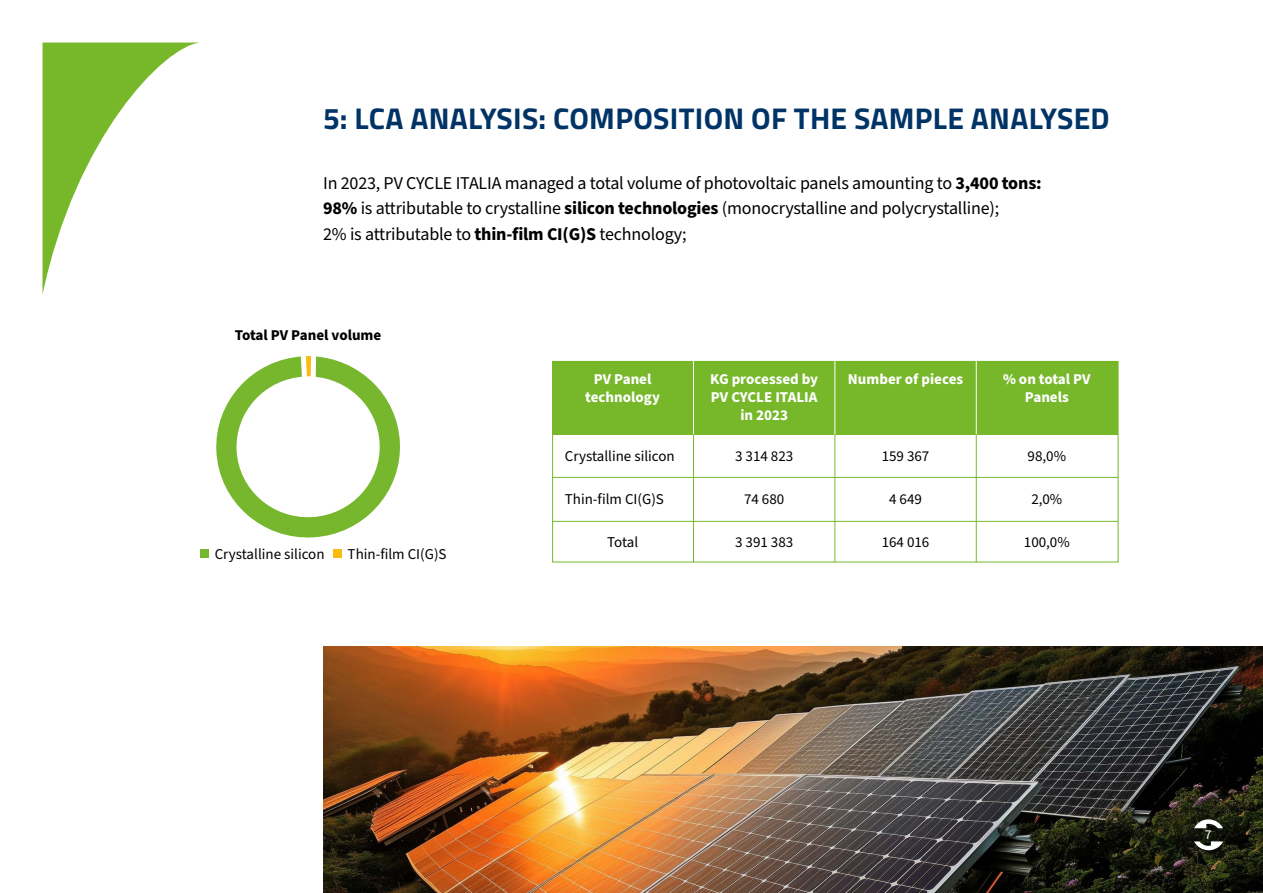
<style>
.page{position:relative;width:1263px;height:893px;background:#fff}
.page>*{position:absolute;margin:0;border:0;box-sizing:border-box;transform-origin:0 0}
.t1{font:700 30px "Titillium";letter-spacing:.01em;color:#036}
.t2{font:18px/25.5px "Source Sans Pro";letter-spacing:-.01em;color:#000}
.t3{font:15px "Source Sans Pro";color:#000}
.t4{font:700 15px/18px "Source Sans Pro";color:#fff;text-align:center}
.t5{font:700 15px "Source Sans Pro";color:#000}
.t6{font:13.5px "Source Sans Pro";color:#fff}
.s1{font-weight:700}
</style>
<div class="page">
<div style="left:552px;top:361px;width:565px;height:73px;background:#76b82a"></div>
<div style="left:200px;top:550px;width:8px;height:8px;background:#75b72f"></div>
<div style="left:333px;top:550px;width:8px;height:8px;background:#fbba0e"></div>
<svg style="left:216px;top:356px;width:184px;height:182px"></svg>
<hr style="left:693px;top:361px;width:1px;height:201px;background:#76b82a">
<hr style="left:693px;top:361px;width:1px;height:73px;background:#fff">
<hr style="left:834px;top:361px;width:1px;height:201px;background:#76b82a">
<hr style="left:834px;top:361px;width:1px;height:73px;background:#fff">
<hr style="left:976px;top:361px;width:1px;height:201px;background:#76b82a">
<hr style="left:976px;top:361px;width:1px;height:73px;background:#fff">
<hr style="left:552px;top:521px;width:566px;height:1px;background:#76b82a">
<hr style="left:552px;top:477px;width:566px;height:1px;background:#76b82a">
<img style="left:323px;top:646px;width:940px;height:247px">
<svg style="left:1193px;top:819px;width:31px;height:32px"></svg>
<svg style="left:43px;top:43px;width:154px;height:249px"></svg>
<h1 class="t1" style="left:323px;top:95px;width:788px">5: LCA ANALYSIS: COMPOSITION OF THE SAMPLE ANALYSED</h1>
<p class="t2" style="left:323px;top:170px;width:720px">In 2023, PV CYCLE ITALIA managed a total volume of photovoltaic panels amounting to <span class="s1">3,400 tons:<br>98%</span> is attributable to crystalline <span class="s1">silicon technologies</span> (monocrystalline and polycrystalline);<br>2% is attributable to <span class="s1">thin-film CI(G)S</span> technology;</p>
<p class="t5" style="left:235px;top:325px;width:148px">Total PV Panel volume</p>
<p class="t3" style="left:215px;top:544px;width:111px">Crystalline silicon</p>
<p class="t3" style="left:348px;top:544px;width:100px">Thin-film CI(G)S</p>
<p class="t4" style="left:585px;top:371px;width:76px">PV Panel technology</p>
<p class="t3" style="left:565px;top:446px;width:111px">Crystalline silicon</p>
<p class="t3" style="left:565px;top:489px;width:101px">Thin-film CI(G)S</p>
<p class="t3" style="left:607px;top:532px;width:33px">Total</p>
<p class="t4" style="left:710px;top:371px;width:109px">KG processed by<br>PV CYCLE ITALIA in 2023</p>
<p class="t3" style="left:735px;top:446px;width:60px">3 314 823</p>
<p class="t3" style="left:744px;top:489px;width:42px">74 680</p>
<p class="t3" style="left:735px;top:532px;width:60px">3 391 383</p>
<p class="t4" style="left:848px;top:371px;width:117px">Number of pieces</p>
<p class="t3" style="left:882px;top:446px;width:49px">159 367</p>
<p class="t3" style="left:889px;top:489px;width:34px">4 649</p>
<p class="t3" style="left:882px;top:532px;width:49px">164 016</p>
<p class="t4" style="left:1003px;top:371px;width:89px">% on total PV<br>Panels</p>
<p class="t3" style="left:1027px;top:446px;width:40px">98,0%</p>
<p class="t3" style="left:1031px;top:489px;width:33px">2,0%</p>
<p class="t3" style="left:1024px;top:532px;width:47px">100,0%</p>
<p class="t6" style="left:1205px;top:826px;width:8px">7</p>
</div>
